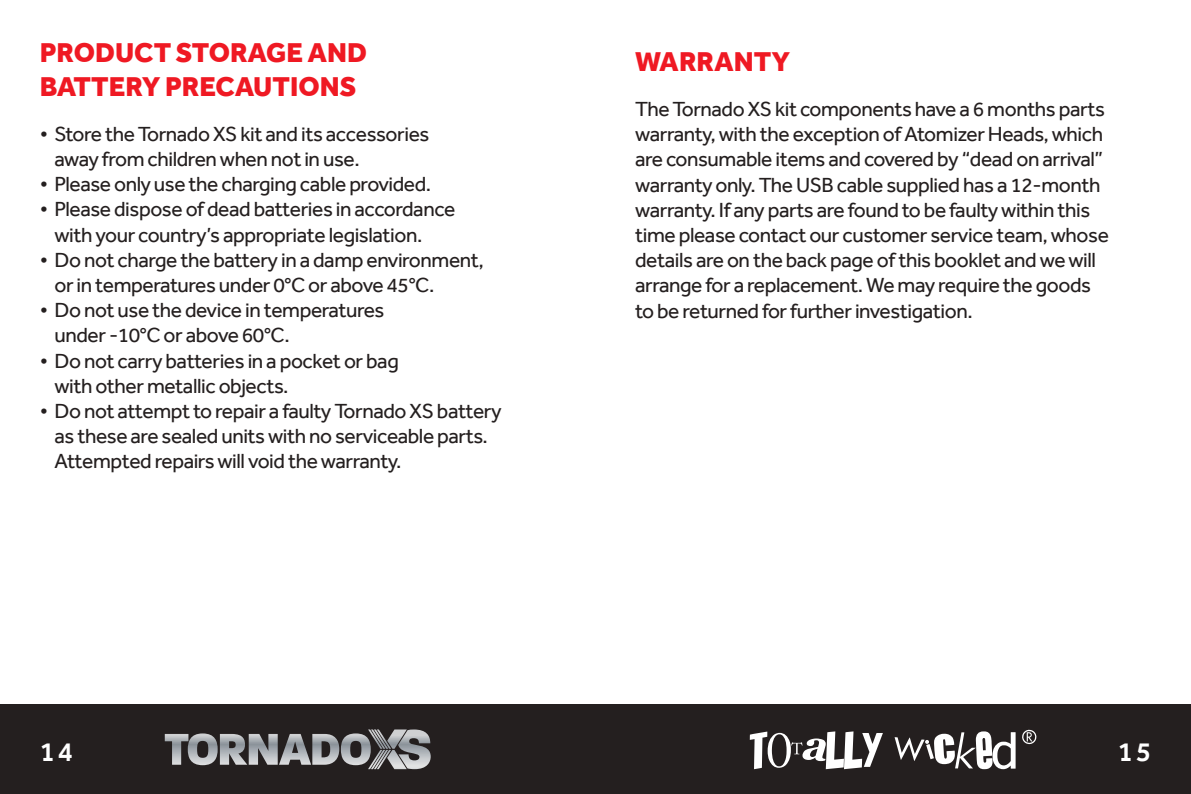
<style>
.page{position:relative;width:1191px;height:794px;background:#fff}
.page>*{position:absolute;margin:0;border:0;box-sizing:border-box;transform-origin:0 0}
.t1{font:800 28px/33.6px "Effra";color:#ef1923}
.t2{font:500 28px "Effra";color:#fff}
.t3{font:21px/25.2px "Effra";letter-spacing:-.02em;color:#241f1f}
</style>
<div class="page">
<div style="left:0;top:704px;width:595px;height:90px;background:#241f1f"></div>
<div style="left:595px;top:704px;width:596px;height:90px;background:#241f1f"></div>
<svg style="left:165px;top:729px;width:266px;height:40px"></svg>
<svg style="left:749px;top:731px;width:134px;height:38px"></svg>
<svg style="left:894px;top:731px;width:121px;height:38px"></svg>
<svg style="left:1022px;top:729px;width:14px;height:15px"></svg>
<h1 class="t1" style="left:40px;top:35px;width:329px">PRODUCT STORAGE AND<br>BATTERY PRECAUTIONS</h1>
<p class="t3" style="left:54px;top:121px;width:376px;text-indent:-15px">• Store the Tornado XS kit and its accessories away from children when not in use.</p>
<p class="t3" style="left:40px;top:171px;width:393px">• Please only use the charging cable provided.</p>
<p class="t3" style="left:54px;top:196px;width:402px;text-indent:-15px">• Please dispose of dead batteries in accordance with your country’s appropriate legislation.</p>
<p class="t3" style="left:54px;top:247px;width:431px;text-indent:-15px">• Do not charge the battery in a damp environment, or in temperatures under 0°C or above 45°C.</p>
<p class="t3" style="left:54px;top:297px;width:331px;text-indent:-15px">• Do not use the device in temperatures under -10°C or above 60°C.</p>
<p class="t3" style="left:54px;top:348px;width:346px;text-indent:-15px">• Do not carry batteries in a pocket or bag with other metallic objects.</p>
<p class="t3" style="left:54px;top:398px;width:449px;text-indent:-15px">• Do not attempt to repair a faulty Tornado XS battery as these are sealed units with no serviceable parts.<br>Attempted repairs will void the warranty.</p>
<h1 class="t1" style="left:635px;top:44px;width:157px">WARRANTY</h1>
<p class="t3" style="left:635px;top:96px;width:475px">The Tornado XS kit components have a 6 months parts warranty, with the exception of Atomizer Heads, which are consumable items and covered by “dead on arrival” warranty only. The USB cable supplied has a 12-month warranty. If any parts are found to be faulty within this time please contact our customer service team, whose details are on the back page of this booklet and we will arrange for a replacement. We may require the goods to be returned for further investigation.</p>
<h1 class="t2" style="left:40px;top:734px;width:35px">14</h1>
<h1 class="t2" style="left:1118px;top:734px;width:35px">15</h1>
</div>
